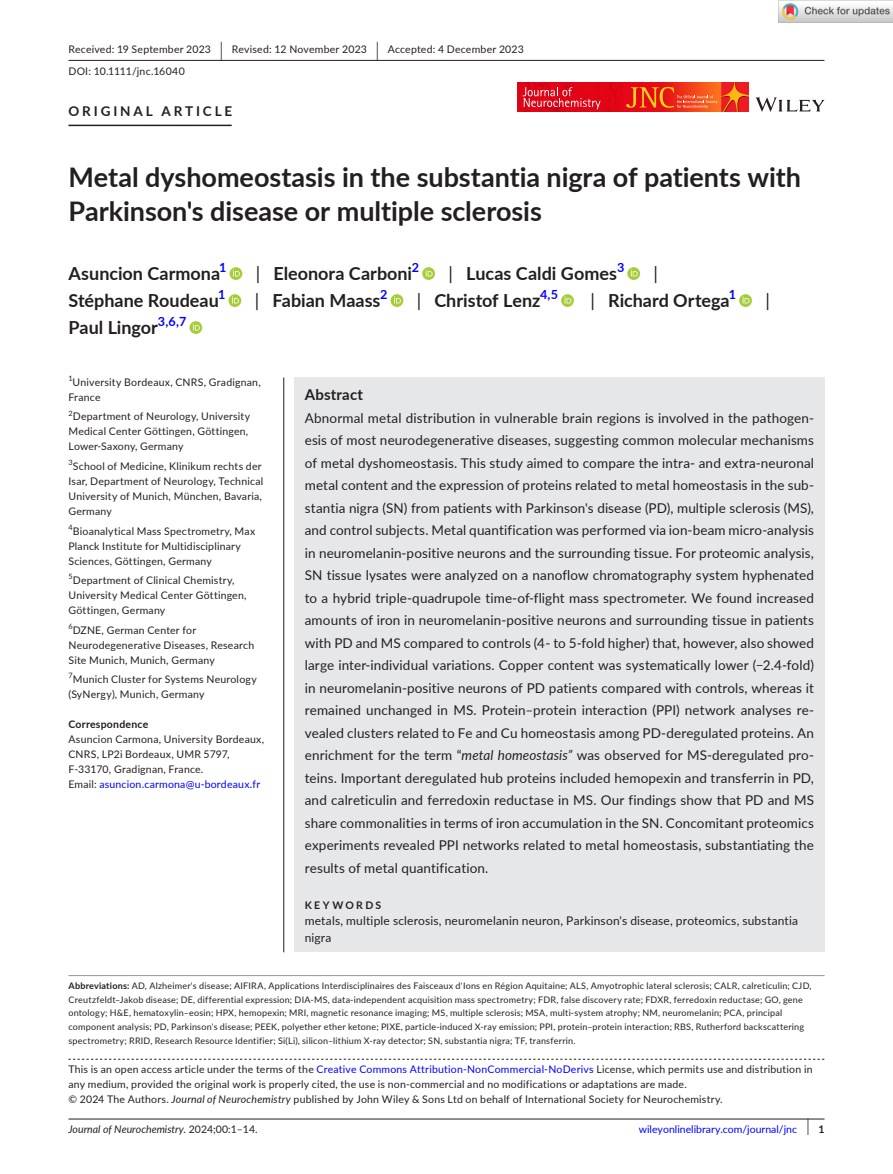
<style>
.page{position:relative;width:893px;height:1174px;background:#fff}
.page>*{position:absolute;margin:0;border:0;box-sizing:border-box;transform-origin:0 0}
.t1{font:700 27px/34.5px "Lato";letter-spacing:-.005em;color:#231f20}
.t2{font:700 18px "Lato";color:#231f20}
.t3{font:18px "Lato";color:#231f20}
.t4{font:700 15px "Lato";letter-spacing:.015em;color:#231f20}
.t5{font:13.5px/22.5px "Lato";letter-spacing:.01em;color:#231f20;text-align:justify}
.t6{font:700 13.5px "Lato";letter-spacing:.215em;color:#231f20}
.t7{font:700 12.6px "Lato";color:#00f}
.t8{font:12px/16.5px "Lato";letter-spacing:.015em;color:#231f20}
.t9{font:10.5px/15px "Lato";letter-spacing:.02em;color:#231f20}
.t10{font:italic 10.5px "Lato";color:#231f20}
.t11{font:10.5px "Lato";color:#00f}
.t12{font:700 10.5px "Lato";letter-spacing:.02em;color:#231f20}
.t13{font:700 10.5px "Lato";letter-spacing:.22em;color:#231f20}
.t14{font:9px/13.5px "Lato";letter-spacing:.025em;color:#231f20}
.t15{font:7.35px "Lato";color:#231f20}
.s1{font-size:19.65px}
.s2{font-weight:400}
.s3{color:#00f}
.s4{font-style:italic}
.s5{font-weight:700}
.s6{font-style:normal}
.s7{font-size:17.4px;color:#231f20}
.s8{font-weight:700;color:#231f20}
</style>
<div class="page">
<hr style="left:68px;top:1118px;width:756px;height:1px;background:#231f20">
<svg style="left:756px;top:97px;width:68px;height:15px"></svg>
<img style="left:518px;top:83px;width:230px;height:29px">
<svg style="left:523px;top:87px;width:78px;height:22px;background:#e32e3c"></svg>
<svg style="left:626px;top:87px;width:91px;height:21px;background:#f04f23"></svg>
<hr style="left:68px;top:60px;width:756px;height:1px;background:#231f20">
<hr style="left:68px;top:125px;width:164px;height:1px;background:#231f20">
<svg style="left:230px;top:267px;width:12px;height:13px"></svg>
<svg style="left:233px;top:269px;width:7px;height:7px"></svg>
<svg style="left:422px;top:267px;width:13px;height:13px"></svg>
<svg style="left:426px;top:269px;width:7px;height:7px"></svg>
<svg style="left:627px;top:267px;width:13px;height:13px"></svg>
<svg style="left:631px;top:269px;width:7px;height:7px"></svg>
<svg style="left:229px;top:294px;width:12px;height:13px"></svg>
<svg style="left:232px;top:296px;width:7px;height:7px"></svg>
<svg style="left:391px;top:294px;width:12px;height:13px"></svg>
<svg style="left:394px;top:296px;width:7px;height:7px"></svg>
<svg style="left:561px;top:294px;width:13px;height:13px"></svg>
<svg style="left:565px;top:296px;width:6px;height:7px"></svg>
<svg style="left:739px;top:294px;width:13px;height:13px"></svg>
<svg style="left:743px;top:296px;width:6px;height:7px"></svg>
<svg style="left:189px;top:321px;width:13px;height:13px"></svg>
<svg style="left:193px;top:323px;width:7px;height:7px"></svg>
<svg style="left:68px;top:1058px;width:756px;height:1px"></svg>
<hr style="left:68px;top:975px;width:756px;height:1px;background:#939598">
<div style="left:294px;top:377px;width:530px;height:575px;background:#e6e7e9"></div>
<hr style="left:283px;top:377px;width:1px;height:575px;background:#231f20">
<img style="left:779px;top:0;width:114px;height:23px">
<p class="t9" style="left:68px;top:38px;width:457px;line-height:21.8px">Received: 19 September 2023 <span class="s1">|</span> Revised: 12 November 2023 <span class="s1">|</span> Accepted: 4 December 2023<br>DOI: 10.1111/jnc.16040</p>
<p class="t6" style="left:68px;top:101px;width:165px">ORIGINAL ARTICLE</p>
<h1 class="t1" style="left:68px;top:159px;width:734px">Metal dyshomeostasis in the substantia nigra of patients with<br>Parkinson's disease or multiple sclerosis</h1>
<h2 class="t2" style="left:68px;top:260px;width:153px">Asuncion Carmona</h2>
<p class="t7" style="left:219px;top:258px;width:9px">1</p>
<h2 class="t2" style="left:256px;top:260px;width:158px"><span class="s2">|</span> Eleonora Carboni</h2>
<p class="t7" style="left:412px;top:258px;width:9px">2</p>
<h2 class="t2" style="left:448px;top:260px;width:170px"><span class="s2">|</span> Lucas Caldi Gomes</h2>
<p class="t7" style="left:617px;top:258px;width:9px">3</p>
<h2 class="t3" style="left:654px;top:260px;width:6px">|</h2>
<h2 class="t2" style="left:68px;top:287px;width:152px">Stéphane Roudeau</h2>
<p class="t7" style="left:218px;top:285px;width:9px">1</p>
<h2 class="t2" style="left:255px;top:287px;width:127px"><span class="s2">|</span> Fabian Maass</h2>
<p class="t7" style="left:380px;top:285px;width:9px">2</p>
<h2 class="t2" style="left:417px;top:287px;width:125px"><span class="s2">|</span> Christof Lenz</h2>
<p class="t7" style="left:540px;top:285px;width:20px">4,5</p>
<h2 class="t2" style="left:590px;top:287px;width:141px"><span class="s2">|</span> Richard Ortega</h2>
<p class="t7" style="left:729px;top:285px;width:9px">1</p>
<h2 class="t3" style="left:765px;top:287px;width:6px">|</h2>
<h2 class="t2" style="left:68px;top:314px;width:91px">Paul Lingor</h2>
<p class="t7" style="left:158px;top:312px;width:30px">3,6,7</p>
<p class="t15" style="left:68px;top:373px;width:6px">1</p>
<p class="t9" style="left:68px;top:374px;width:194px;text-indent:4px">University Bordeaux, CNRS, Gradignan,<br>France</p>
<p class="t9" style="left:68px;top:409px;width:183px"><sup>2</sup>Department of Neurology, University<br>Medical Center Göttingen, Göttingen,<br>Lower-Saxony, Germany</p>
<p class="t9" style="left:68px;top:458px;width:196px"><sup>3</sup>School of Medicine, Klinikum rechts der Isar, Department of Neurology, Technical University of Munich, München, Bavaria, Germany</p>
<p class="t9" style="left:68px;top:523px;width:188px"><sup>4</sup>Bioanalytical Mass Spectrometry, Max<br>Planck Institute for Multidisciplinary<br>Sciences, Göttingen, Germany</p>
<p class="t9" style="left:68px;top:572px;width:180px"><sup>5</sup>Department of Clinical Chemistry,<br>University Medical Center Göttingen,<br>Göttingen, Germany</p>
<p class="t9" style="left:68px;top:622px;width:187px"><sup>6</sup>DZNE, German Center for<br>Neurodegenerative Diseases, Research<br>Site Munich, Munich, Germany</p>
<p class="t9" style="left:68px;top:671px;width:190px"><sup>7</sup>Munich Cluster for Systems Neurology (SyNergy), Munich, Germany</p>
<p class="t12" style="left:68px;top:716px;width:81px">Correspondence</p>
<p class="t9" style="left:68px;top:731px;width:197px">Asuncion Carmona, University Bordeaux, CNRS, LP2i Bordeaux, UMR 5797, F-33170, Gradignan, France.<br>Email: <span class="s3">asuncion.carmona@u-bordeaux.fr</span></p>
<p class="t4" style="left:305px;top:383px;width:60px">Abstract</p>
<p class="t5" style="left:305px;top:406px;width:511px">Abnormal metal distribution in vulnerable brain regions is involved in the pathogen&shy;esis of most neurodegenerative diseases, suggesting common molecular mechanisms of metal dyshomeostasis. This study aimed to compare the intra- and extra-neuronal metal content and the expression of proteins related to metal homeostasis in the sub&shy;stantia nigra (SN) from patients with Parkinson's disease (PD), multiple sclerosis (MS), and control subjects. Metal quantification was performed via ion-beam micro-analysis in neuromelanin-positive neurons and the surrounding tissue. For proteomic analysis, SN tissue lysates were analyzed on a nanoflow chromatography system hyphenated to a hybrid triple-quadrupole time-of-flight mass spectrometer. We found increased amounts of iron in neuromelanin-positive neurons and surrounding tissue in patients with PD and MS compared to controls (4- to 5-fold higher) that, however, also showed large inter-individual variations. Copper content was systematically lower (−2.4-fold) in neuromelanin-positive neurons of PD patients compared with controls, whereas it remained unchanged in MS. Protein–protein interaction (PPI) network analyses re&shy;vealed clusters related to Fe and Cu homeostasis among PD-deregulated proteins. An enrichment for the term “<span class="s4">metal homeostasis”</span> was observed for MS-deregulated pro&shy;teins. Important deregulated hub proteins included hemopexin and transferrin in PD, and calreticulin and ferredoxin reductase in MS. Our findings show that PD and MS share commonalities in terms of iron accumulation in the SN. Concomitant proteomics experiments revealed PPI networks related to metal homeostasis, substantiating the results of metal quantification.</p>
<p class="t13" style="left:305px;top:897px;width:78px">KEYWORDS</p>
<p class="t8" style="left:305px;top:912px;width:495px">metals, multiple sclerosis, neuromelanin neuron, Parkinson's disease, proteomics, substantia nigra</p>
<p class="t14" style="left:68px;top:979px;width:745px"><span class="s5">Abbreviations:</span> AD, Alzheimer's disease; AIFIRA, Applications Interdisciplinaires des Faisceaux d'Ions en Région Aquitaine; ALS, Amyotrophic lateral sclerosis; CALR, calreticulin; CJD, Creutzfeldt–Jakob disease; DE, differential expression; DIA-MS, data-independent acquisition mass spectrometry; FDR, false discovery rate; FDXR, ferredoxin reductase; GO, gene ontology; H&amp;E, hematoxylin–eosin; HPX, hemopexin; MRI, magnetic resonance imaging; MS, multiple sclerosis; MSA, multi-system atrophy; NM, neuromelanin; PCA, principal component analysis; PD, Parkinson's disease; PEEK, polyether ether ketone; PIXE, particle-induced X-ray emission; PPI, protein–protein interaction; RBS, Rutherford backscattering spectrometry; RRID, Research Resource Identifier; Si(Li), silicon–lithium X-ray detector; SN, substantia nigra; TF, transferrin.</p>
<p class="t9" style="left:68px;top:1061px;width:746px">This is an open access article under the terms of the <span class="s3">Creative Commons Attribution-NonCommercial-NoDerivs</span> License, which permits use and distribution in any medium, provided the original work is properly cited, the use is non-commercial and no modifications or adaptations are made.<br>© 2024 The Authors. <span class="s4">Journal of Neurochemistry</span> published by John Wiley &amp; Sons Ltd on behalf of International Society for Neurochemistry.</p>
<p class="t10" style="left:68px;top:1121px;width:191px">Journal of Neurochemistry. <span class="s6">2024;00:1–14.</span></p>
<p class="t11" style="left:639px;top:1121px;width:187px">wileyonlinelibrary.com/journal/jnc <span class="s7">|</span> <span class="s8">1</span></p>
</div>
